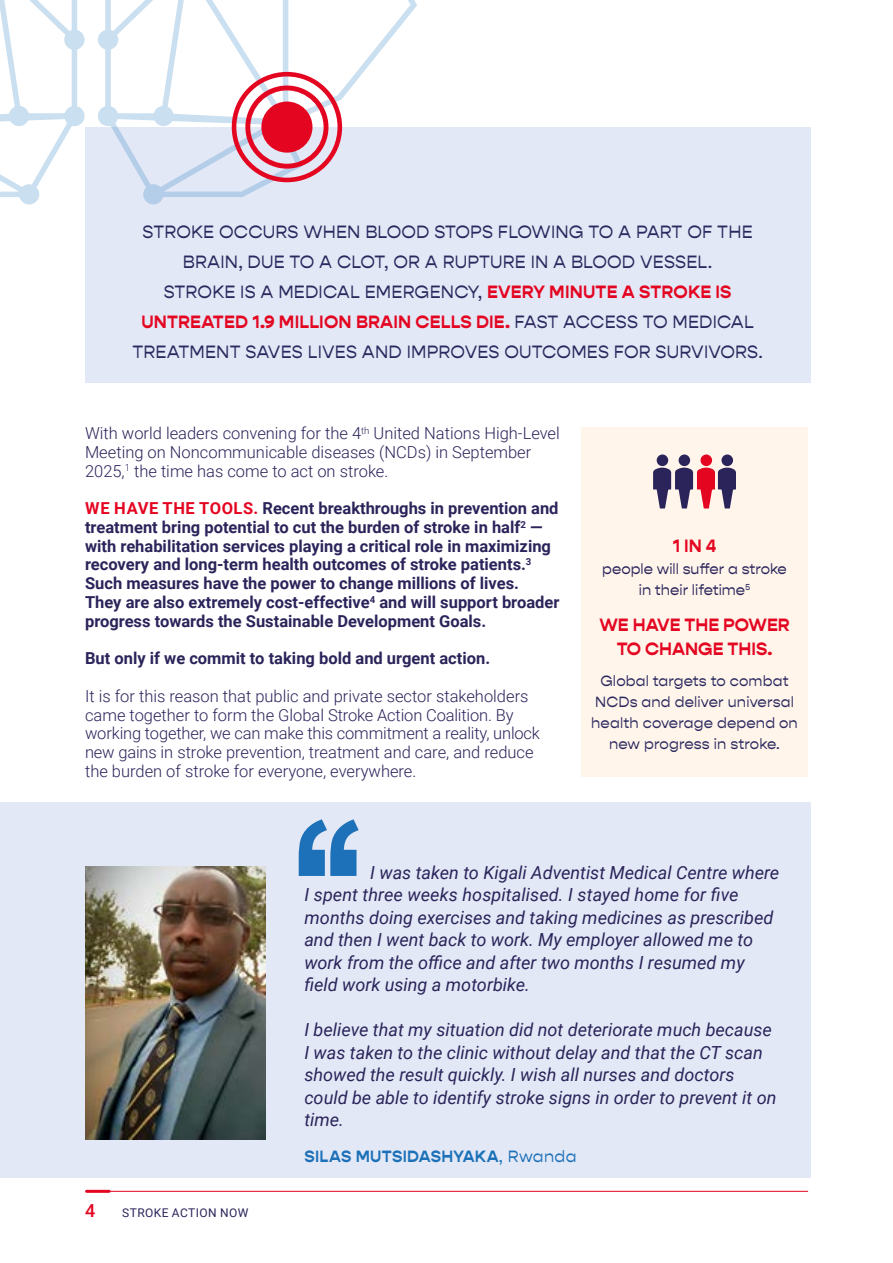
<style>
.page{position:relative;width:893px;height:1263px;background:#fff}
.page>*{position:absolute;margin:0;border:0;box-sizing:border-box;transform-origin:0 0}
.t1{font:italic 18px/22.5px "Roboto";color:#2a245a}
.t2{font:18px/30px "Gopher";letter-spacing:.01em;color:#2a285e;text-align:center}
.t3{font:700 18px/24px "Gopher";color:#e40521;text-align:center}
.t4{font:500 18px "Roboto";color:#e40521}
.t5{font:700 16.5px/18.8px "Roboto";color:#2a245a}
.t6{font:300 16.5px/18.8px "Roboto";color:#2a245a}
.t7{font:700 16.5px "Gopher";letter-spacing:.02em;color:#1d71b8}
.t8{font:15px/21px "Gopher";letter-spacing:.01em;color:#2a285e;text-align:center}
.t9{font:15px/21px "Gopher";color:#2a245a;text-align:center}
.t10{font:12px "Roboto";letter-spacing:.035em;color:#2a245a}
.s1{font-weight:700;color:#e40521}
.s2{color:#e40521}
.s3{font-weight:400}
</style>
<div class="page">
<hr style="left:87px;top:1190px;width:22px;height:3px;background:#e40521">
<hr style="left:108px;top:1191px;width:700px;height:1px;background:#e40521">
<div style="left:85px;top:128px;width:725px;height:255px;background:#e3e8f6"></div>
<svg style="left:98px;top:0;width:410px;height:205px"></svg>
<svg style="left:0;top:0;width:85px;height:205px"></svg>
<div style="left:0;top:803px;width:810px;height:375px;background:#e3e8f6"></div>
<div style="left:581px;top:427px;width:227px;height:349px;background:#fff5eb"></div>
<img style="left:85px;top:867px;width:181px;height:272px">
<svg style="left:299px;top:819px;width:60px;height:57px"></svg>
<svg style="left:653px;top:454px;width:83px;height:55px"></svg>
<svg style="left:232px;top:72px;width:110px;height:110px"></svg>
<p class="t2" style="left:132px;top:217px;width:632px">STROKE OCCURS WHEN BLOOD STOPS FLOWING TO A PART OF THE BRAIN, DUE TO A CLOT, OR A RUPTURE IN A BLOOD VESSEL.<br>STROKE IS A MEDICAL EMERGENCY, <span class="s1">EVERY MINUTE A STROKE IS UNTREATED 1.9 MILLION BRAIN CELLS DIE.</span> FAST ACCESS TO MEDICAL TREATMENT SAVES LIVES AND IMPROVES OUTCOMES FOR SURVIVORS.</p>
<p class="t6" style="left:85px;top:423px;width:476px">With world leaders convening for the 4<sup>th</sup> United Nations High-Level<br>Meeting on Noncommunicable diseases (NCDs) in September<br>2025,<sup>1</sup> the time has come to act on stroke.</p>
<p class="t5" style="left:85px;top:498px;width:476px"><span class="s2">WE HAVE THE TOOLS.</span> Recent breakthroughs in prevention and treatment bring potential to cut the burden of stroke in half<sup>2</sup> — with rehabilitation services playing a critical role in maximizing recovery and long-term health outcomes of stroke patients.<sup>3<br></sup>Such measures have the power to change millions of lives.<br>They are also extremely cost-effective<sup>4</sup> and will support broader progress towards the Sustainable Development Goals.</p>
<p class="t5" style="left:85px;top:648px;width:407px">But only if we commit to taking bold and urgent action.</p>
<p class="t6" style="left:85px;top:686px;width:456px">It is for this reason that public and private sector stakeholders came together to form the Global Stroke Action Coalition. By working together, we can make this commitment a reality, unlock new gains in stroke prevention, treatment and care, and reduce the burden of stroke for everyone, everywhere.</p>
<p class="t3" style="left:673px;top:534px;width:45px">1 IN 4</p>
<p class="t9" style="left:602px;top:558px;width:186px">people will suffer a stroke in their lifetime<sup>5</sup></p>
<p class="t3" style="left:599px;top:613px;width:192px">WE HAVE THE POWER<br>TO CHANGE THIS.</p>
<p class="t8" style="left:591px;top:670px;width:208px">Global targets to combat<br>NCDs and deliver universal health coverage depend on new progress in stroke.</p>
<p class="t1" style="left:304px;top:860px;width:476px;text-indent:66px">I was taken to Kigali Adventist Medical Centre where I spent three weeks hospitalised. I stayed home for five months doing exercises and taking medicines as prescribed and then I went back to work. My employer allowed me to work from the office and after two months I resumed my field work using a motorbike.</p>
<p class="t1" style="left:304px;top:1018px;width:474px">I believe that my situation did not deteriorate much because I was taken to the clinic without delay and that the CT scan showed the result quickly. I wish all nurses and doctors could be able to identify stroke signs in order to prevent it on time.</p>
<p class="t4" style="left:85px;top:1198px;width:12px">4</p>
<p class="t10" style="left:122px;top:1204px;width:128px">STROKE ACTION NOW</p>
<p class="t7" style="left:304px;top:1147px;width:274px">SILAS MUTSIDASHYAKA<span class="s3">, Rwanda</span></p>
</div>
